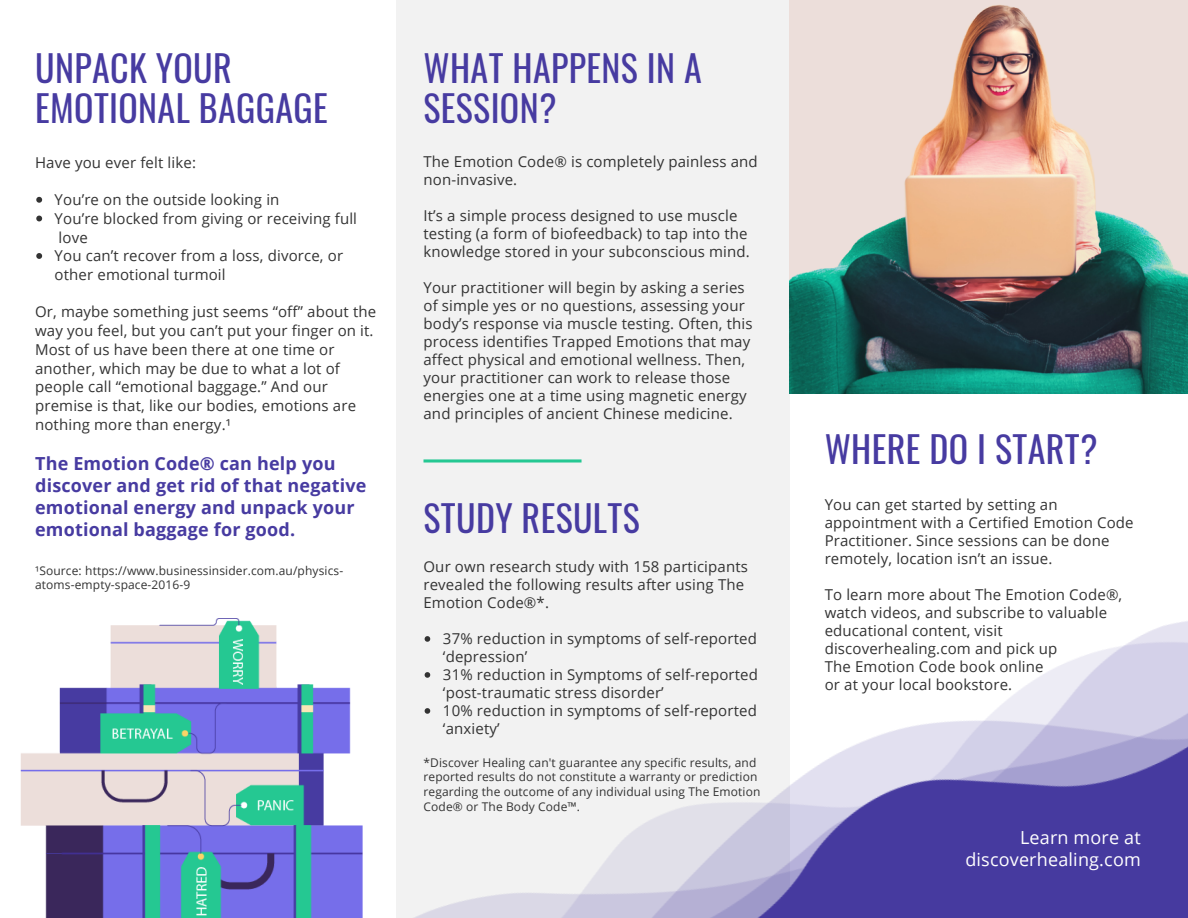
<style>
.page{position:relative;width:1188px;height:918px;background:#fff}
.page>*{position:absolute;margin:0;border:0;box-sizing:border-box;transform-origin:0 0}
.t1{font:36px/40.5px "Oswald";letter-spacing:.01em;color:#473ba1}
.t2{font:700 18px/22.2px "Open Sans";letter-spacing:.01em;color:#473ba1}
.t3{font:18px/22.5px "Open Sans";letter-spacing:.01em;color:#fff;text-align:right}
.t4{font:15px/18px "Open Sans";letter-spacing:.01em;color:#333}
.t5{font:12px/14.7px "Open Sans";letter-spacing:.01em;color:#333}
</style>
<div class="page">
<div style="left:396px;top:0;width:394px;height:918px;background:#f2f2f2"></div>
<img style="left:20px;top:618px;width:302px;height:300px">
<img style="left:790px;top:0;width:398px;height:394px">
<svg style="left:36px;top:197px;width:6px;height:6px"></svg>
<svg style="left:36px;top:216px;width:6px;height:5px"></svg>
<svg style="left:36px;top:253px;width:6px;height:6px"></svg>
<img style="left:322px;top:459px;width:866px;height:459px">
<h1 class="t1" style="left:35px;top:46px;width:294px">UNPACK YOUR<br>EMOTIONAL BAGGAGE</h1>
<h1 class="t1" style="left:423px;top:46px;width:280px">WHAT HAPPENS IN A<br>SESSION?</h1>
<p class="t4" style="left:35px;top:153px;width:162px">Have you ever felt like:</p>
<p class="t4" style="left:55px;top:190px;width:304px;line-height:18.8px">You’re on the outside looking in<br>You’re blocked from giving or receiving full love<br>You can’t recover from a loss, divorce, or other emotional turmoil</p>
<p class="t4" style="left:35px;top:302px;width:343px;line-height:18.8px">Or, maybe something just seems “off” about the way you feel, but you can’t put your finger on it.<br>Most of us have been there at one time or another, which may be due to what a lot of people call “emotional baggage.” And our premise is that, like our bodies, emotions are nothing more than energy.¹</p>
<p class="t2" style="left:35px;top:452px;width:333px">The Emotion Code® can help you discover and get rid of that negative emotional energy and unpack your emotional baggage for good.</p>
<p class="t5" style="left:35px;top:563px;width:310px;line-height:14.1px">¹Source: https://www.businessinsider.com.au/physics&shy;atoms-empty-space-2016-9</p>
<p class="t4" style="left:423px;top:152px;width:336px">The Emotion Code® is completely painless and non-invasive.</p>
<p class="t4" style="left:423px;top:206px;width:328px">It’s a simple process designed to use muscle testing (a form of biofeedback) to tap into the knowledge stored in your subconscious mind.</p>
<p class="t4" style="left:423px;top:278px;width:331px">Your practitioner will begin by asking a series of simple yes or no questions, assessing your body’s response via muscle testing. Often, this process identifies Trapped Emotions that may affect physical and emotional wellness. Then, your practitioner can work to release those energies one at a time using magnetic energy and principles of ancient Chinese medicine.</p>
<h1 class="t1" style="left:423px;top:496px;width:218px">STUDY RESULTS</h1>
<p class="t4" style="left:423px;top:557px;width:326px">Our own research study with 158 participants revealed the following results after using The<br>Emotion Code®*.</p>
<p class="t4" style="left:443px;top:629px;width:317px">37% reduction in symptoms of self-reported ‘depression’<br>31% reduction in Symptoms of self-reported ‘post-traumatic stress disorder’<br>10% reduction in symptoms of self-reported ‘anxiety’</p>
<p class="t5" style="left:423px;top:755px;width:338px">*Discover Healing can't guarantee any specific results, and reported results do not constitute a warranty or prediction regarding the outcome of any individual using The Emotion Code® or The Body Code™.</p>
<h1 class="t1" style="left:825px;top:428px;width:274px">WHERE DO I START?</h1>
<p class="t4" style="left:825px;top:495px;width:311px">You can get started by setting an appointment with a Certified Emotion Code Practitioner. Since sessions can be done remotely, location isn’t an issue.</p>
<p class="t4" style="left:825px;top:585px;width:299px">To learn more about The Emotion Code®, watch videos, and subscribe to valuable educational content, visit discoverhealing.com and pick up<br>The Emotion Code book online<br>or at your local bookstore.</p>
<p class="t3" style="left:965px;top:826px;width:177px">Learn more at discoverhealing.com</p>
</div>
